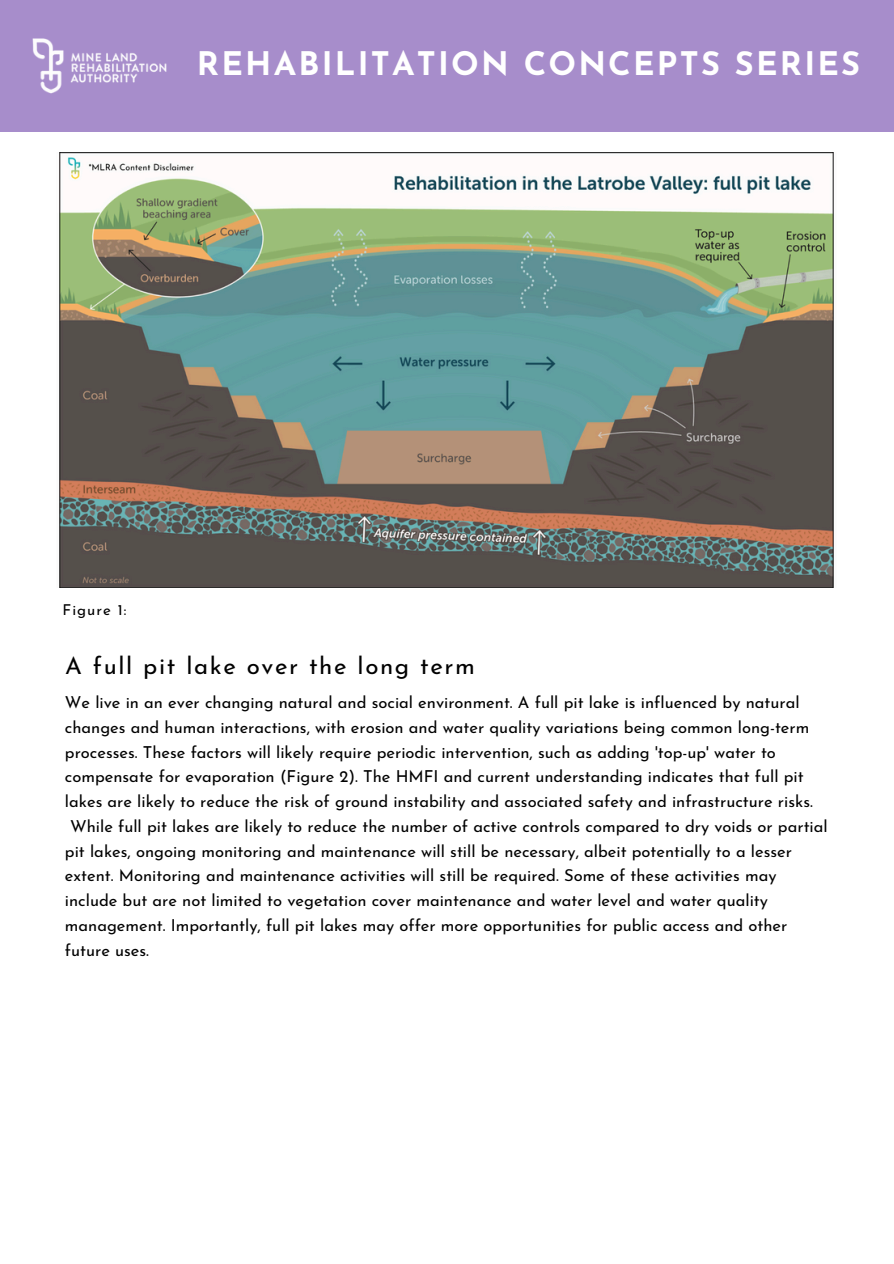
<style>
.page{position:relative;width:894px;height:1264px;background:#fff}
.page>*{position:absolute;margin:0;border:0;box-sizing:border-box;transform-origin:0 0}
.t1{font:700 32.4px "Josefin Sans";letter-spacing:.07em;color:#fff}
.t2{font:24px "Josefin Sans";letter-spacing:.07em;color:#000}
.t3{font:16.5px/24.8px "Josefin Sans";color:#000}
.t4{font:15px "Josefin Sans";letter-spacing:.07em;color:#000}
</style>
<div class="page">
<div style="left:0;top:0;width:893px;height:132px;background:#a78dcb"></div>
<img style="left:32px;top:38px;width:135px;height:56px">
<img style="left:59px;top:152px;width:775px;height:436px">
<h2 class="t1" style="left:197px;top:51px;width:664px">REHABILITATION CONCEPTS SERIES</h2>
<p class="t4" style="left:63px;top:603px;width:65px">Figure 1:</p>
<p class="t2" style="left:65px;top:656px;width:411px">A full pit lake over the long term</p>
<p class="t3" style="left:65px;top:691px;width:749px">We live in an ever changing natural and social environment. A full pit lake is influenced by natural changes and human interactions, with erosion and water quality variations being common long-term processes. These factors will likely require periodic intervention, such as adding 'top-up' water to compensate for evaporation (Figure 2). The HMFI and current understanding indicates that full pit lakes are likely to reduce the risk of ground instability and associated safety and infrastructure risks.</p>
<h1 class="t3" style="left:65px;top:815px;width:764px;text-indent:5px">While full pit lakes are likely to reduce the number of active controls compared to dry voids or partial pit lakes, ongoing monitoring and maintenance will still be necessary, albeit potentially to a lesser extent. Monitoring and maintenance activities will still be required. Some of these activities may include but are not limited to vegetation cover maintenance and water level and water quality management. Importantly, full pit lakes may offer more opportunities for public access and other future uses.</h1>
</div>
